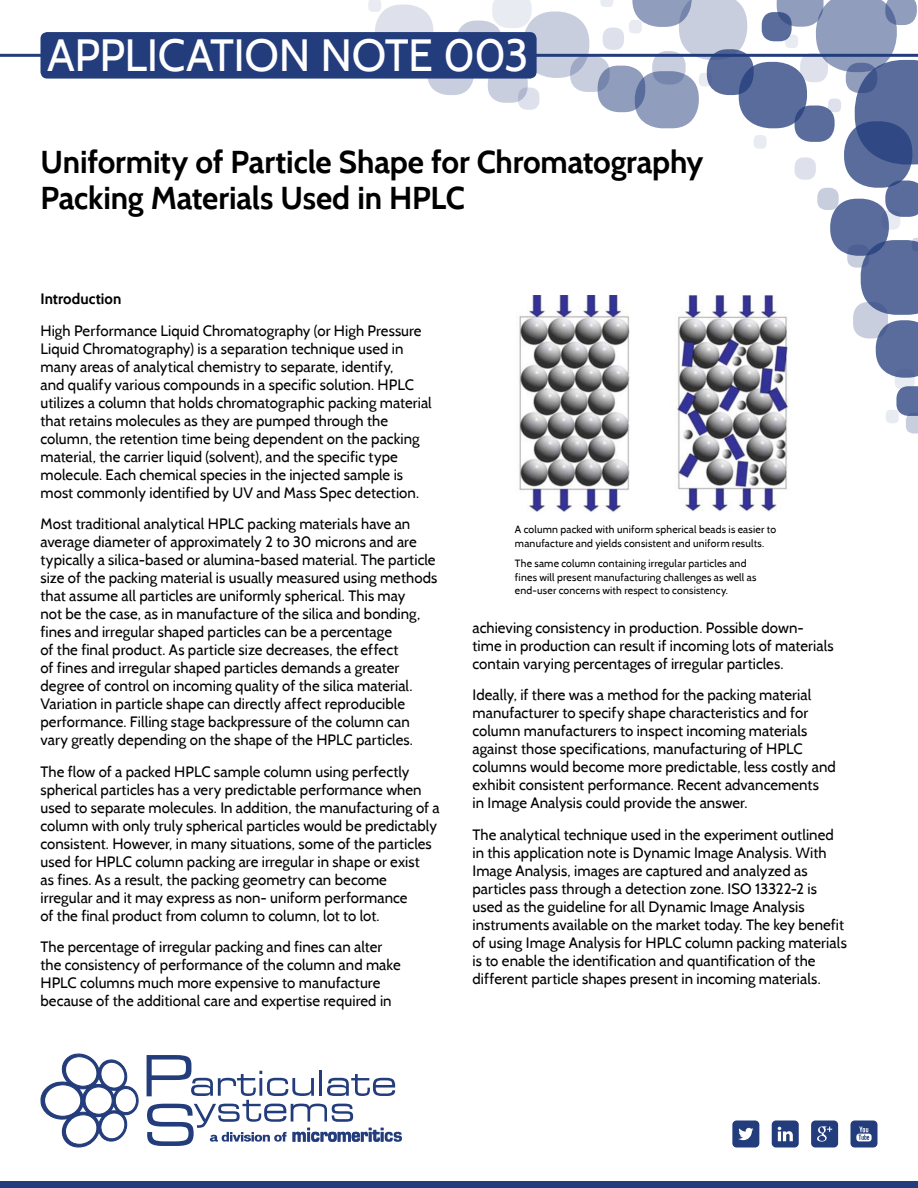
<style>
.page{position:relative;width:918px;height:1188px;background:#fff}
.page>*{position:absolute;margin:0;border:0;box-sizing:border-box;transform-origin:0 0}
.t1{font:45px "Cabin";letter-spacing:-.015em;color:#fff}
.t2{font:700 31.5px/36px "Cabin";letter-spacing:-.005em;color:#000}
.t3{font:15px/18px "Cabin";letter-spacing:.005em;color:#000}
.t4{font:700 15px "Cabin";letter-spacing:.005em;color:#000}
.t5{font:10.5px/13.5px "Cabin";letter-spacing:.02em;color:#000}
</style>
<div class="page">
<div style="left:817px;top:188px;width:22px;height:22px;background:#c8cede;border-radius:9px"></div>
<div style="left:830px;top:199px;width:59px;height:57px;background:#5a6c9c;border-radius:27px"></div>
<div style="left:844px;top:121px;width:68px;height:67px;background:#5a6c9c;border-radius:32px"></div>
<div style="left:739px;top:62px;width:68px;height:66px;background:#5a6c9c;border-radius:32px"></div>
<div style="left:523px;top:11px;width:66px;height:67px;background:#c8cede;border-radius:32px"></div>
<div style="left:635px;top:71px;width:64px;height:57px;background:#919dbd;border-radius:27px"></div>
<svg style="left:598px;top:66px;width:47px;height:46px;background:#8a96b8"></svg>
<svg style="left:707px;top:49px;width:47px;height:46px"></svg>
<div style="left:456px;top:21px;width:46px;height:45px;background:#c8cede;border-radius:21px"></div>
<div style="left:427px;top:49px;width:47px;height:46px;background:#c8cede;border-radius:21px"></div>
<div style="left:375px;top:5px;width:58px;height:57px;background:#dee1eb;border-radius:27px"></div>
<div style="left:488px;top:66px;width:40px;height:37px;background:#c8cede;border-radius:17px"></div>
<svg style="left:885px;top:181px;width:33px;height:36px"></svg>
<svg style="left:570px;top:56px;width:40px;height:36px"></svg>
<div style="left:853px;top:302px;width:35px;height:36px;background:#c8cede;border-radius:15px"></div>
<svg style="left:652px;top:51px;width:34px;height:34px"></svg>
<svg style="left:518px;top:87px;width:21px;height:23px"></svg>
<div style="left:795px;top:157px;width:21px;height:23px;background:#dee1eb;border-radius:9px"></div>
<div style="left:603px;top:28px;width:21px;height:22px;background:#dee1eb;border-radius:9px"></div>
<svg style="left:896px;top:386px;width:22px;height:48px"></svg>
<div style="left:754px;top:135px;width:13px;height:14px;background:#e9ebf2;border-radius:4px"></div>
<div style="left:629px;top:20px;width:13px;height:14px;background:#e9ebf2;border-radius:4px"></div>
<svg style="left:368px;top:0;width:13px;height:12px"></svg>
<div style="left:886px;top:410px;width:13px;height:13px;background:#e9ebf2;border-radius:4px"></div>
<svg style="left:847px;top:245px;width:22px;height:23px"></svg>
<svg style="left:632px;top:0;width:115px;height:60px"></svg>
<svg style="left:492px;top:0;width:40px;height:28px"></svg>
<svg style="left:600px;top:0;width:13px;height:7px"></svg>
<svg style="left:882px;top:210px;width:18px;height:20px"></svg>
<div style="left:762px;top:12px;width:30px;height:29px;background:#5a6c9c;border-radius:12px"></div>
<svg style="left:699px;top:73px;width:13px;height:13px"></svg>
<svg style="left:777px;top:0;width:141px;height:164px"></svg>
<svg style="left:785px;top:35px;width:13px;height:13px"></svg>
<svg style="left:895px;top:369px;width:20px;height:21px"></svg>
<svg style="left:732px;top:1120px;width:27px;height:28px"></svg>
<svg style="left:772px;top:1120px;width:27px;height:28px"></svg>
<svg style="left:811px;top:1120px;width:27px;height:28px"></svg>
<svg style="left:850px;top:1120px;width:28px;height:28px"></svg>
<div style="left:0;top:1181px;width:918px;height:7px;background:#233c7b"></div>
<hr style="left:0;top:54px;width:918px;height:3px;background:#233c7b">
<div style="left:40px;top:32px;width:497px;height:47px;background:#233c7b;border-radius:7px"></div>
<svg style="left:40px;top:1053px;width:99px;height:95px"></svg>
<svg style="left:147px;top:1055px;width:255px;height:91px"></svg>
<svg style="left:861px;top:238px;width:57px;height:140px"></svg>
<img style="left:519px;top:295px;width:269px;height:217px">
<h1 class="t1" style="left:47px;top:28px;width:483px">APPLICATION NOTE 003</h1>
<h2 class="t2" style="left:40px;top:144px;width:664px">Uniformity of Particle Shape for Chromatography<br>Packing Materials Used in HPLC</h2>
<p class="t4" style="left:40px;top:290px;width:82px">Introduction</p>
<p class="t3" style="left:40px;top:322px;width:393px">High Performance Liquid Chromatography (or High Pressure Liquid Chromatography) is a separation technique used in many areas of analytical chemistry to separate, identify,<br>and qualify various compounds in a specific solution. HPLC utilizes a column that holds chromatographic packing material that retains molecules as they are pumped through the column, the retention time being dependent on the packing material, the carrier liquid (solvent), and the specific type molecule. Each chemical species in the injected sample is most commonly identified by UV and Mass Spec detection.</p>
<p class="t3" style="left:40px;top:515px;width:398px">Most traditional analytical HPLC packing materials have an average diameter of approximately 2 to 30 microns and are typically a silica-based or alumina-based material. The particle size of the packing material is usually measured using methods that assume all particles are uniformly spherical. This may<br>not be the case, as in manufacture of the silica and bonding, fines and irregular shaped particles can be a percentage<br>of the final product. As particle size decreases, the effect<br>of fines and irregular shaped particles demands a greater degree of control on incoming quality of the silica material.<br>Variation in particle shape can directly affect reproducible performance. Filling stage backpressure of the column can vary greatly depending on the shape of the HPLC particles.</p>
<p class="t3" style="left:40px;top:763px;width:401px">The flow of a packed HPLC sample column using perfectly spherical particles has a very predictable performance when used to separate molecules. In addition, the manufacturing of a column with only truly spherical particles would be predictably consistent. However, in many situations, some of the particles used for HPLC column packing are irregular in shape or exist<br>as fines. As a result, the packing geometry can become irregular and it may express as non- uniform performance<br>of the final product from column to column, lot to lot.</p>
<p class="t3" style="left:40px;top:938px;width:362px">The percentage of irregular packing and fines can alter the consistency of performance of the column and make HPLC columns much more expensive to manufacture because of the additional care and expertise required in</p>
<p class="t5" style="left:515px;top:523px;width:263px">A column packed with uniform spherical beads is easier to manufacture and yields consistent and uniform results.</p>
<p class="t5" style="left:515px;top:557px;width:243px">The same column containing irregular particles and fines will present manufacturing challenges as well as end-user concerns with respect to consistency.</p>
<p class="t3" style="left:472px;top:619px;width:363px">achieving consistency in production. Possible down&shy;time in production can result if incoming lots of materials contain varying percentages of irregular particles.</p>
<p class="t3" style="left:472px;top:686px;width:365px">Ideally, if there was a method for the packing material manufacturer to specify shape characteristics and for column manufacturers to inspect incoming materials against those specifications, manufacturing of HPLC columns would become more predictable, less costly and exhibit consistent performance. Recent advancements<br>in Image Analysis could provide the answer.</p>
<p class="t3" style="left:472px;top:826px;width:376px">The analytical technique used in the experiment outlined in this application note is Dynamic Image Analysis. With Image Analysis, images are captured and analyzed as particles pass through a detection zone. ISO 13322-2 is used as the guideline for all Dynamic Image Analysis instruments available on the market today. The key benefit of using Image Analysis for HPLC column packing materials is to enable the identification and quantification of the different particle shapes present in incoming materials.</p>
</div>
